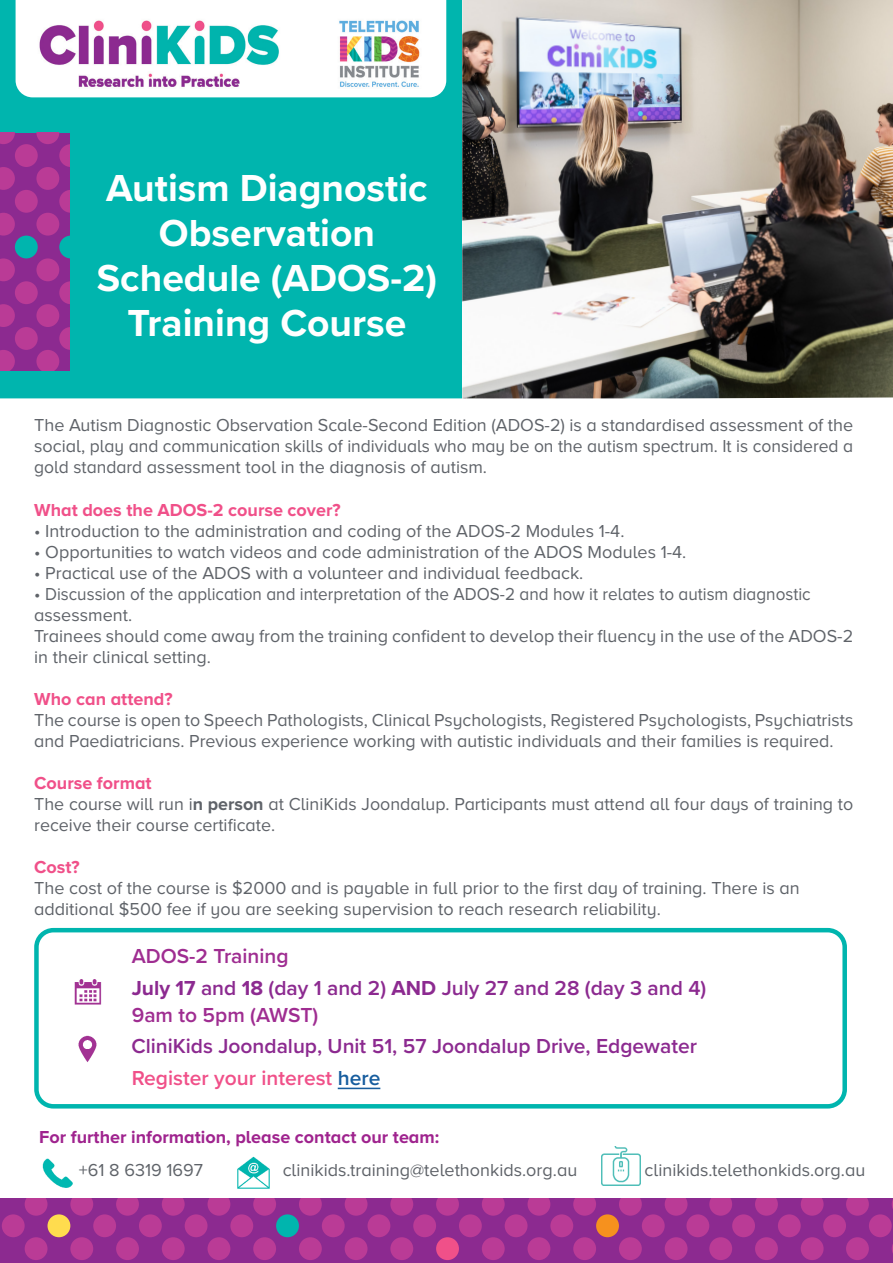
<style>
.page{position:relative;width:893px;height:1263px;background:#fff}
.page>*{position:absolute;margin:0;border:0;box-sizing:border-box;transform-origin:0 0}
.t1{font:700 39px/45px "Proxima Nova";color:#fff;text-align:center}
.t2{font:600 21px "Proxima Nova";color:#8c2a90}
.t3{font:600 21px "Proxima Nova";color:#9f2d91}
.t4{font:600 21px "Proxima Nova";color:#f05089}
.t5{font:18px/21px "Proxima Nova A";color:#5f6369}
.t6{font:700 18px "Proxima Nova A";color:#f05089}
.t7{font:700 18px "Proxima Nova A";color:#9f238e}
.s1{font-weight:700}
.s2{color:#175d9e}
</style>
<div class="page">
<div style="left:1px;top:1px;width:891px;height:397px;background:#00b5ae"></div>
<div style="left:16px;top:1px;width:430px;height:96px;background:#fff"></div>
<img style="left:32px;top:10px;width:396px;height:83px">
<img style="left:462px;top:0;width:431px;height:398px">
<img style="left:42px;top:1158px;width:31px;height:30px">
<img style="left:237px;top:1156px;width:33px;height:33px">
<div style="left:34px;top:928px;width:813px;height:180px;border:4px solid #00b5ae;border-radius:17px"></div>
<hr style="left:338px;top:1088px;width:42px;height:1px;background:#175d9e">
<img style="left:602px;top:1147px;width:38px;height:38px">
<div style="left:0;top:1198px;width:893px;height:65px;background:#8c2a90"></div>
<svg style="left:2px;top:1198px;width:891px;height:62px"></svg>
<svg style="left:0;top:133px;width:70px;height:237px;background:#983593"></svg>
<img style="left:74px;top:979px;width:28px;height:26px">
<img style="left:78px;top:1035px;width:19px;height:27px">
<p class="t1" style="left:106px;top:165px;width:323px">Autism Diagnostic<br>Observation</p>
<p class="t1" style="left:97px;top:255px;width:342px">Schedule (ADOS-2)</p>
<p class="t1" style="left:127px;top:300px;width:280px">Training Course</p>
<p class="t5" style="left:34px;top:415px;width:820px;text-align:justify">The Autism Diagnostic Observation Scale-Second Edition (ADOS-2) is a standardised assessment of the social, play and communication skills of individuals who may be on the autism spectrum. It is considered a gold standard assessment tool in the diagnosis of autism.</p>
<p class="t6" style="left:34px;top:499px;width:308px">What does the ADOS-2 course cover?</p>
<p class="t5" style="left:34px;top:520px;width:592px">• Introduction to the administration and coding of the ADOS-2 Modules 1-4.</p>
<p class="t5" style="left:34px;top:541px;width:654px">• Opportunities to watch videos and code administration of the ADOS Modules 1-4.</p>
<p class="t5" style="left:34px;top:562px;width:551px">• Practical use of the ADOS with a volunteer and individual feedback.</p>
<p class="t5" style="left:34px;top:583px;width:778px">• Discussion of the application and interpretation of the ADOS-2 and how it relates to autism diagnostic</p>
<p class="t5" style="left:34px;top:604px;width:100px">assessment.</p>
<p class="t5" style="left:34px;top:625px;width:820px">Trainees should come away from the training confident to develop their fluency in the use of the ADOS-2 in their clinical setting.</p>
<p class="t6" style="left:34px;top:688px;width:140px">Who can attend?</p>
<p class="t5" style="left:34px;top:709px;width:821px">The course is open to Speech Pathologists, Clinical Psychologists, Registered Psychologists, Psychiatrists and Paediatricians. Previous experience working with autistic individuals and their families is required.</p>
<p class="t6" style="left:34px;top:772px;width:119px">Course format</p>
<p class="t5" style="left:34px;top:793px;width:821px">The course will run i<span class="s1">n person</span> at CliniKids Joondalup. Participants must attend all four days of training to receive their course certificate.</p>
<p class="t6" style="left:34px;top:856px;width:47px">Cost?</p>
<p class="t5" style="left:34px;top:877px;width:767px">The cost of the course is $2000 and is payable in full prior to the first day of training. There is an</p>
<p class="t5" style="left:34px;top:898px;width:628px">additional $500 fee if you are seeking supervision to reach research reliability.</p>
<p class="t3" style="left:132px;top:941px;width:158px">ADOS-2 Training</p>
<p class="t2" style="left:132px;top:972px;width:576px"><span class="s1">July 17</span> and <span class="s1">18</span> (day 1 and 2) <span class="s1">AND</span> July 27 and 28 (day 3 and 4)</p>
<p class="t3" style="left:132px;top:999px;width:188px">9am to 5pm (AWST)</p>
<p class="t2" style="left:131px;top:1031px;width:567px">CliniKids Joondalup, Unit 51, 57 Joondalup Drive, Edgewater</p>
<p class="t4" style="left:132px;top:1063px;width:250px">Register your interest <span class="s2">here</span></p>
<p class="t7" style="left:39px;top:1126px;width:402px">For further information, please contact our team:</p>
<p class="t5" style="left:79px;top:1159px;width:126px">+61 8 6319 1697</p>
<p class="t5" style="left:283px;top:1159px;width:296px">clinikids.training@telethonkids.org.au</p>
<p class="t5" style="left:645px;top:1159px;width:222px">clinikids.telethonkids.org.au</p>
</div>
